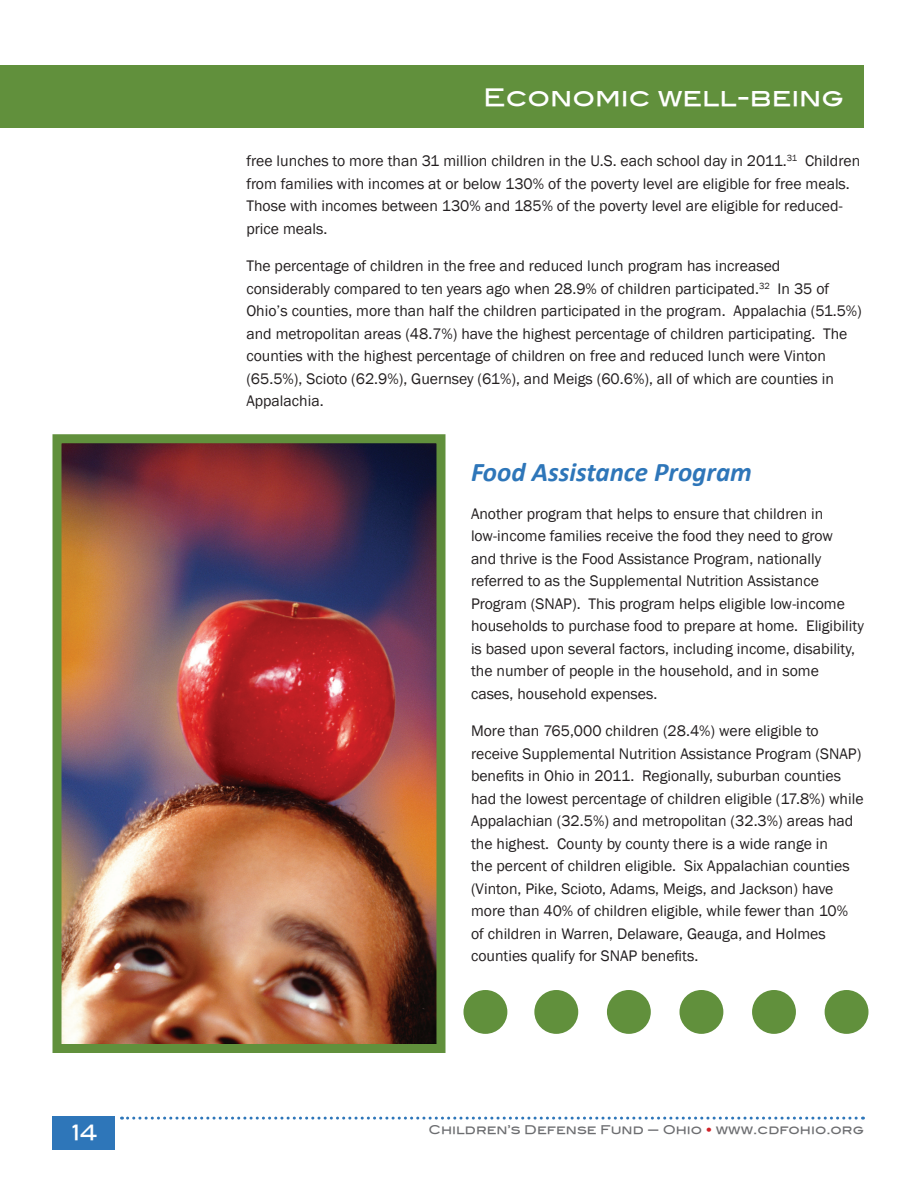
<style>
.page{position:relative;width:918px;height:1188px;background:#fff}
.page>*{position:absolute;margin:0;border:0;box-sizing:border-box;transform-origin:0 0}
.kidscountsubhead{font:italic 700 27px "Calibri";color:#2e76b9}
.t1{font:24px "Blair Md ITCTT Medium";color:#fff}
.t2{font:21px "Blair Md ITCTT Medium";color:#fff}
.kidscountbody{font:15.75px/22.5px "Franklin Gothic";color:#231f20}
.t3{font:12px "Blair Md ITCTT Medium";color:#6c6d70}
.s1{color:#d1232a}
</style>
<div class="page">
<div style="left:0;top:65px;width:864px;height:63px;background:#61903c"></div>
<div style="left:52px;top:1117px;width:64px;height:33px;background:#2e76b9"></div>
<svg style="left:122px;top:1117px;width:741px;height:3px"></svg>
<img style="left:62px;top:444px;width:374px;height:599px">
<div style="left:52px;top:434px;width:394px;height:619px;border:9px solid #61903c"></div>
<div style="left:464px;top:990px;width:43px;height:44px;background:#61903c;border-radius:50%"></div>
<div style="left:534px;top:990px;width:44px;height:44px;background:#61903c;border-radius:50%"></div>
<div style="left:607px;top:990px;width:44px;height:44px;background:#61903c;border-radius:50%"></div>
<div style="left:680px;top:990px;width:43px;height:44px;background:#61903c;border-radius:50%"></div>
<div style="left:752px;top:990px;width:44px;height:44px;background:#61903c;border-radius:50%"></div>
<div style="left:825px;top:990px;width:43px;height:44px;background:#61903c;border-radius:50%"></div>
<p class="t2" style="left:72px;top:1115px;width:27px">14</p>
<p class="t1" style="left:483px;top:78px;width:362px">Economic well-being</p>
<p class="kidscountbody" style="left:246px;top:150px;width:615px">free lunches to more than 31 million children in the U.S. each school day in 2011.<sup>31</sup> Children from families with incomes at or below 130% of the poverty level are eligible for free meals.<br>Those with incomes between 130% and 185% of the poverty level are eligible for reduced&shy;price meals.</p>
<p class="kidscountbody" style="left:246px;top:255px;width:617px">The percentage of children in the free and reduced lunch program has increased considerably compared to ten years ago when 28.9% of children participated.<sup>32</sup> In 35 of Ohio’s counties, more than half the children participated in the program. Appalachia (51.5%) and metropolitan areas (48.7%) have the highest percentage of children participating. The counties with the highest percentage of children on free and reduced lunch were Vinton (65.5%), Scioto (62.9%), Guernsey (61%), and Meigs (60.6%), all of which are counties in Appalachia.</p>
<p class="kidscountsubhead" style="left:471px;top:455px;width:283px">Food Assistance Program</p>
<p class="kidscountbody" style="left:471px;top:503px;width:394px">Another program that helps to ensure that children in low-income families receive the food they need to grow<br>and thrive is the Food Assistance Program, nationally referred to as the Supplemental Nutrition Assistance Program (SNAP). This program helps eligible low-income households to purchase food to prepare at home. Eligibility is based upon several factors, including income, disability, the number of people in the household, and in some cases, household expenses.</p>
<p class="kidscountbody" style="left:471px;top:720px;width:394px">More than 765,000 children (28.4%) were eligible to receive Supplemental Nutrition Assistance Program (SNAP) benefits in Ohio in 2011. Regionally, suburban counties had the lowest percentage of children eligible (17.8%) while Appalachian (32.5%) and metropolitan (32.3%) areas had the highest. County by county there is a wide range in<br>the percent of children eligible. Six Appalachian counties (Vinton, Pike, Scioto, Adams, Meigs, and Jackson) have more than 40% of children eligible, while fewer than 10% of children in Warren, Delaware, Geauga, and Holmes counties qualify for SNAP benefits.</p>
<p class="t3" style="left:429px;top:1120px;width:437px">Children’s Defense Fund — Ohio <span class="s1">•</span> www.cdfohio.org</p>
</div>
